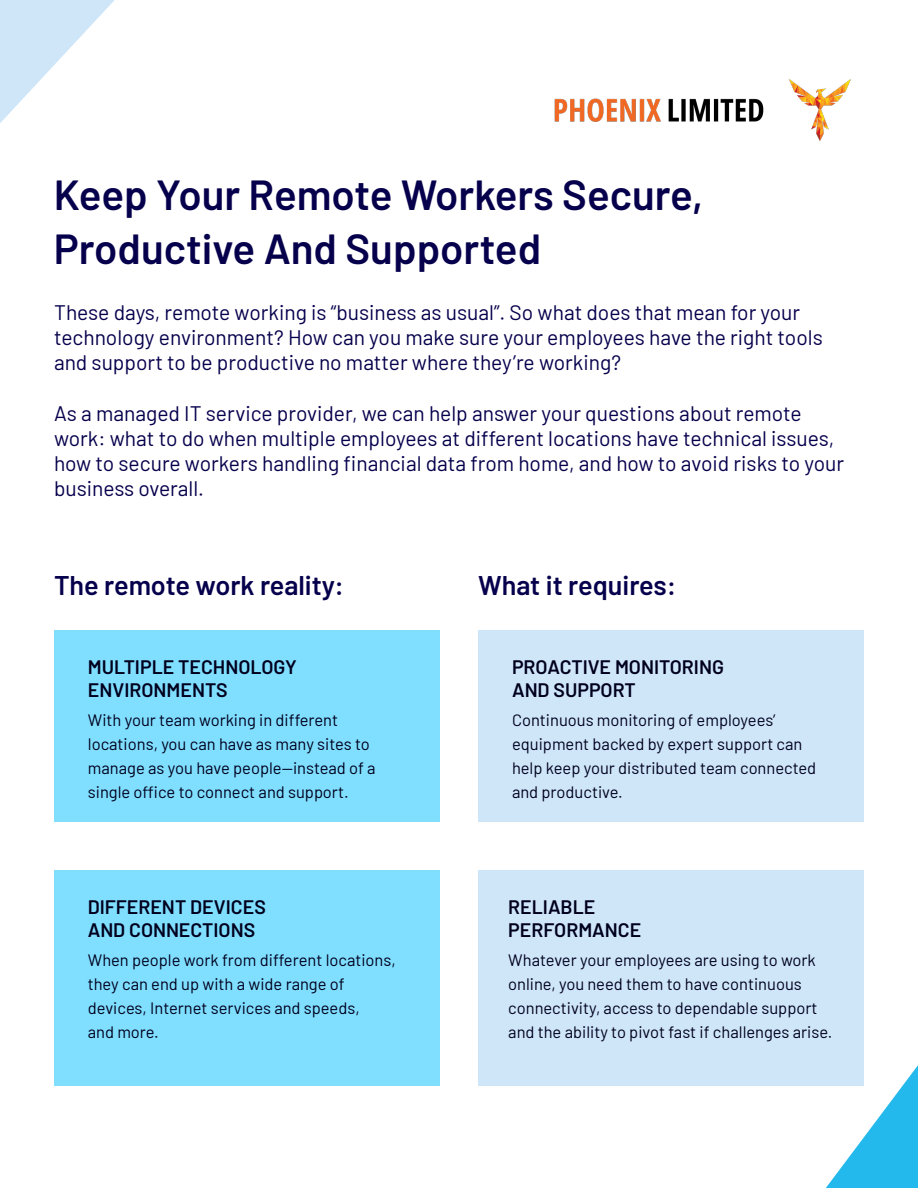
<style>
.page{position:relative;width:918px;height:1188px;background:#fff}
.page>*{position:absolute;margin:0;border:0;box-sizing:border-box;transform-origin:0 0}
.t1{font:600 42px/54px "Barlow";color:#06004c}
.Headings{font:600 27px "Barlow";color:#06004c}
.t2{font:21px/25.2px "Barlow";color:#06004c}
.t3{font:600 19.5px/23.4px "Barlow";color:#00001d}
.t4{font:16.5px/24px "Barlow";color:#00001d}
</style>
<div class="page">
<div style="left:54px;top:630px;width:386px;height:192px;background:#80dfff"></div>
<div style="left:478px;top:630px;width:386px;height:192px;background:#cfe6f9"></div>
<div style="left:478px;top:870px;width:386px;height:216px;background:#cfe6f9"></div>
<div style="left:54px;top:870px;width:386px;height:216px;background:#80dfff"></div>
<svg style="left:0;top:0;width:115px;height:123px"></svg>
<svg style="left:826px;top:1065px;width:92px;height:123px"></svg>
<img style="left:554px;top:79px;width:297px;height:62px">
<p class="t1" style="left:54px;top:165px;width:651px">Keep Your Remote Workers Secure,<br>Productive And Supported</p>
<p class="t2" style="left:54px;top:298px;width:770px">These days, remote working is “business as usual”. So what does that mean for your technology environment? How can you make sure your employees have the right tools</p>
<p class="t2" style="left:54px;top:348px;width:568px">and support to be productive no matter where they’re working?</p>
<p class="t2" style="left:54px;top:399px;width:749px">As a managed IT service provider, we can help answer your questions about remote</p>
<p class="t2" style="left:54px;top:424px;width:792px">work: what to do when multiple employees at different locations have technical issues, how to secure workers handling financial data from home, and how to avoid risks to your business overall.</p>
<p class="Headings" style="left:54px;top:566px;width:292px">The remote work reality:</p>
<p class="Headings" style="left:478px;top:566px;width:200px">What it requires:</p>
<p class="t3" style="left:88px;top:653px;width:210px">MULTIPLE TECHNOLOGY<br>ENVIRONMENTS</p>
<p class="t4" style="left:88px;top:707px;width:289px">With your team working in different locations, you can have as many sites to manage as you have people—instead of a single office to connect and support.</p>
<p class="t3" style="left:88px;top:893px;width:180px">DIFFERENT DEVICES</p>
<p class="t3" style="left:88px;top:917px;width:169px">AND CONNECTIONS</p>
<p class="t4" style="left:88px;top:947px;width:309px">When people work from different locations, they can end up with a wide range of devices, Internet services and speeds,</p>
<p class="t4" style="left:88px;top:1019px;width:73px">and more.</p>
<p class="t3" style="left:512px;top:653px;width:214px">PROACTIVE MONITORING</p>
<p class="t3" style="left:512px;top:677px;width:125px">AND SUPPORT</p>
<p class="t4" style="left:512px;top:707px;width:306px">Continuous monitoring of employees’ equipment backed by expert support can help keep your distributed team connected and productive.</p>
<p class="t3" style="left:508px;top:893px;width:89px">RELIABLE</p>
<p class="t3" style="left:508px;top:917px;width:135px">PERFORMANCE</p>
<p class="t4" style="left:508px;top:947px;width:326px">Whatever your employees are using to work online, you need them to have continuous connectivity, access to dependable support and the ability to pivot fast if challenges arise.</p>
</div>
